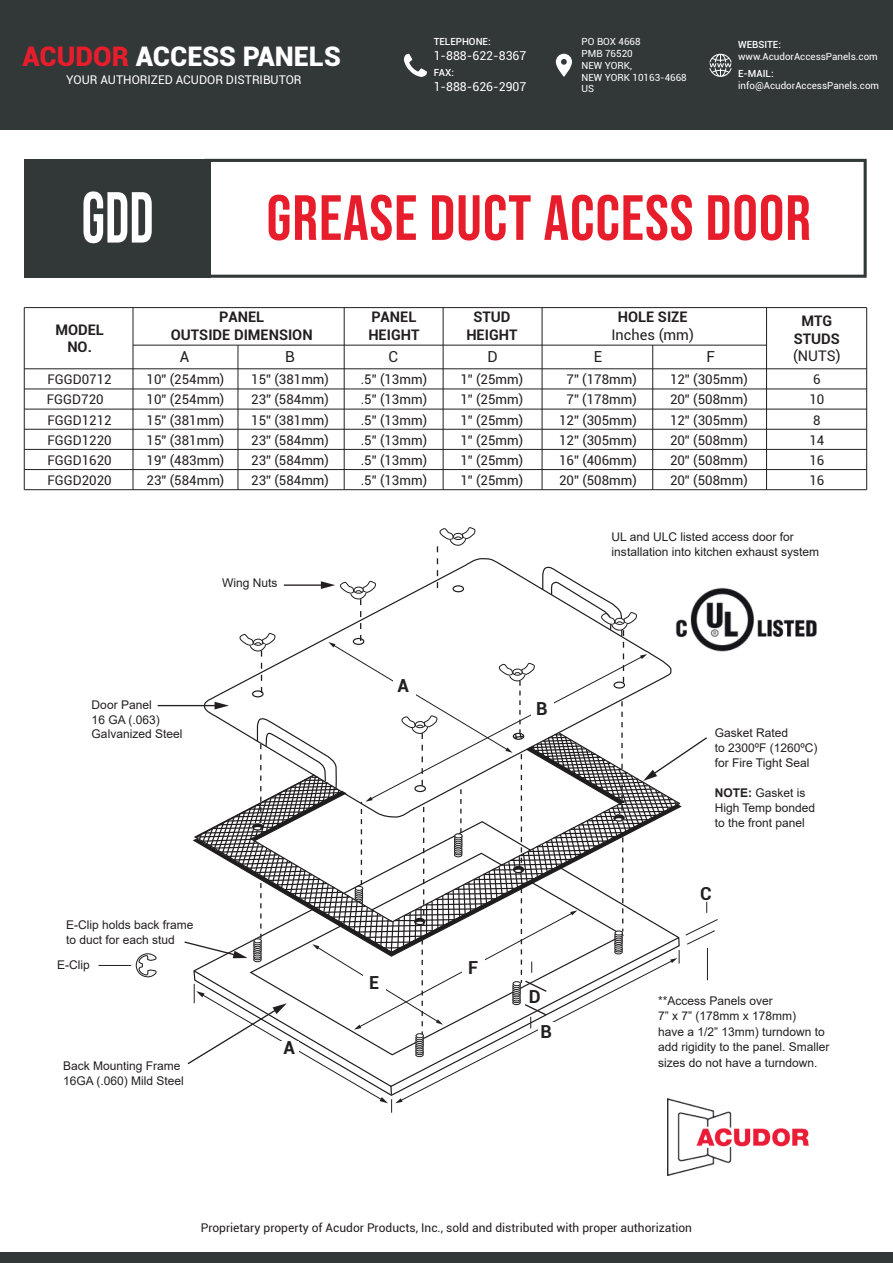
<style>
.page{position:relative;width:893px;height:1263px;background:#fff}
.page>*{position:absolute;margin:0;border:0;box-sizing:border-box;transform-origin:0 0}
.t1{font:72px "Bebas Neue";color:#fff;scale:.83 1}
.t2{font:63.75px "Bebas Neue";letter-spacing:.015em;color:#e81d2c}
.t3{font:900 27px "Roboto";color:#fff}
.t4{font:700 18px "Roboto";color:#231f20}
.t5{font:15.15px "Roboto";color:#231f20}
.t6{font:700 14.55px/17.5px "Roboto";color:#231f20;text-align:center}
.t7{font:14.55px "Roboto";color:#231f20}
.t8{font:13.35px/20.2px "Roboto";color:#231f20;text-align:justify}
.t9{font:12.3px "Roboto";color:#fff}
.t10{font:12px/14.4px "Arial";color:#231f20}
.t11{font:12px "Roboto";color:#231f20}
.t12{font:12px "Roboto";color:#fff}
.t13{font:9.9px/11.9px "Roboto";color:#fff}
.t14{font:500 9.9px "Roboto";color:#fff}
.s1{color:#e81d2c}
.s2{font-weight:700}
</style>
<div class="page">
<div style="left:0;top:0;width:893px;height:130px;background:#323738"></div>
<div style="left:0;top:1252px;width:893px;height:11px;background:#323738"></div>
<div style="left:24px;top:159px;width:187px;height:119px;background:#323738"></div>
<svg style="left:211px;top:159px;width:656px;height:119px"></svg>
<svg style="left:556px;top:54px;width:16px;height:23px"></svg>
<svg style="left:404px;top:54px;width:23px;height:23px"></svg>
<svg style="left:709px;top:53px;width:23px;height:24px"></svg>
<img style="left:668px;top:1111px;width:141px;height:65px">
<img style="left:719px;top:587px;width:98px;height:65px">
<hr style="left:24px;top:307px;width:843px;height:1px;background:#231f20">
<hr style="left:24px;top:308px;width:1px;height:182px;background:#231f20">
<hr style="left:24px;top:368px;width:843px;height:1px;background:#231f20">
<hr style="left:24px;top:388px;width:843px;height:1px;background:#231f20">
<hr style="left:24px;top:409px;width:843px;height:1px;background:#231f20">
<hr style="left:24px;top:429px;width:843px;height:1px;background:#231f20">
<hr style="left:24px;top:449px;width:843px;height:1px;background:#231f20">
<hr style="left:24px;top:469px;width:843px;height:1px;background:#231f20">
<hr style="left:24px;top:489px;width:843px;height:1px;background:#231f20">
<hr style="left:133px;top:345px;width:633px;height:1px;background:#231f20">
<hr style="left:133px;top:308px;width:1px;height:182px;background:#231f20">
<hr style="left:344px;top:308px;width:1px;height:182px;background:#231f20">
<hr style="left:237px;top:345px;width:1px;height:145px;background:#231f20">
<hr style="left:443px;top:308px;width:1px;height:182px;background:#231f20">
<hr style="left:542px;top:308px;width:1px;height:182px;background:#231f20">
<hr style="left:766px;top:308px;width:1px;height:182px;background:#231f20">
<hr style="left:866px;top:308px;width:1px;height:182px;background:#231f20">
<hr style="left:652px;top:345px;width:1px;height:145px;background:#231f20">
<svg style="left:136px;top:953px;width:21px;height:24px"></svg>
<hr style="left:98px;top:965px;width:33px;height:1px;background:#231f20">
<hr style="left:158px;top:705px;width:59px;height:1px;background:#231f20">
<svg style="left:183px;top:527px;width:536px;height:586px"></svg>
<h3 class="t3" style="left:23px;top:37px;width:320px"><span class="s1">ACUDOR</span> ACCESS PANELS</h3>
<p class="t12" style="left:66px;top:71px;width:237px">YOUR AUTHORIZED ACUDOR DISTRIBUTOR</p>
<p class="t14" style="left:434px;top:35px;width:59px">TELEPHONE:</p>
<p class="t9" style="left:434px;top:47px;width:94px">1-888-622-8367</p>
<p class="t14" style="left:434px;top:66px;width:22px">FAX:</p>
<p class="t9" style="left:434px;top:78px;width:94px">1-888-626-2907</p>
<p class="t13" style="left:582px;top:35px;width:107px">PO BOX 4668<br>PMB 76520<br>NEW YORK,<br>NEW YORK 10163-4668<br>US</p>
<p class="t14" style="left:738px;top:38px;width:44px">WEBSITE:</p>
<p class="t13" style="left:738px;top:50px;width:141px">www.AcudorAccessPanels.com</p>
<p class="t14" style="left:738px;top:67px;width:37px">E-MAIL:</p>
<p class="t13" style="left:738px;top:79px;width:143px">info@AcudorAccessPanels.com</p>
<h1 class="t1" style="left:82px;top:177px;width:88px">GDD</h1>
<h2 class="t2" style="left:266px;top:182px;width:546px">GREASE DUCT ACCESS DOOR</h2>
<p class="t6" style="left:55px;top:320px;width:50px">MODEL<br>NO.</p>
<p class="t6" style="left:171px;top:308px;width:143px">PANEL<br>OUTSIDE DIMENSION</p>
<p class="t6" style="left:368px;top:308px;width:53px;text-align:left">PANEL<br>HEIGHT</p>
<p class="t6" style="left:466px;top:308px;width:53px">STUD<br>HEIGHT</p>
<p class="t6" style="left:618px;top:308px;width:71px">HOLE SIZE</p>
<p class="t7" style="left:611px;top:324px;width:84px">Inches (mm)</p>
<p class="t5" style="left:180px;top:346px;width:11px">A</p>
<p class="t5" style="left:285px;top:346px;width:11px">B</p>
<p class="t5" style="left:388px;top:346px;width:11px">C</p>
<p class="t5" style="left:488px;top:346px;width:12px">D</p>
<p class="t5" style="left:594px;top:346px;width:10px">E</p>
<p class="t5" style="left:707px;top:346px;width:10px">F</p>
<p class="t6" style="left:794px;top:312px;width:48px">MTG<br>STUDS</p>
<p class="t7" style="left:793px;top:346px;width:49px">(NUTS)</p>
<p class="t8" style="left:47px;top:369px;width:66px;text-align:left">FGGD0712<br>FGGD720<br>FGGD1212<br>FGGD1220<br>FGGD1620<br>FGGD2020</p>
<p class="t8" style="left:147px;top:369px;width:79px">10” (254mm)<br>10” (254mm)<br>15” (381mm)<br>15” (381mm)<br>19” (483mm)<br>23” (584mm)</p>
<p class="t8" style="left:251px;top:369px;width:79px">15” (381mm)<br>23” (584mm)<br>15” (381mm)<br>23” (584mm)<br>23” (584mm)<br>23” (584mm)</p>
<p class="t8" style="left:361px;top:369px;width:68px">.5” (13mm) .5” (13mm) .5” (13mm) .5” (13mm) .5” (13mm) .5” (13mm)</p>
<p class="t8" style="left:460px;top:369px;width:64px">1” (25mm)<br>1” (25mm)<br>1” (25mm)<br>1” (25mm)<br>1” (25mm)<br>1” (25mm)</p>
<p class="t8" style="left:559px;top:369px;width:79px;text-align:center">7” (178mm)<br>7” (178mm)<br>12” (305mm)<br>12” (305mm)<br>16” (406mm)<br>20” (508mm)</p>
<p class="t8" style="left:670px;top:369px;width:79px">12” (305mm)<br>20” (508mm)<br>12” (305mm)<br>20” (508mm)<br>20” (508mm)<br>20” (508mm)</p>
<p class="t8" style="left:809px;top:369px;width:16px;text-align:left">6<br>10<br>8<br>14<br>16<br>16</p>
<p class="t10" style="left:222px;top:576px;width:57px">Wing Nuts</p>
<p class="t10" style="left:92px;top:698px;width:92px">Door Panel<br>16 GA (.063)<br>Galvanized Steel</p>
<p class="t10" style="left:66px;top:917px;width:129px">E-Clip holds back frame to duct for each stud</p>
<p class="t10" style="left:57px;top:957px;width:34px">E-Clip</p>
<p class="t10" style="left:63px;top:1059px;width:122px">Back Mounting Frame<br>16GA (.060) Mild Steel</p>
<h3 class="t4" style="left:283px;top:1035px;width:13px">A</h3>
<h3 class="t4" style="left:398px;top:673px;width:13px">A</h3>
<h3 class="t4" style="left:536px;top:695px;width:13px">B</h3>
<h3 class="t4" style="left:369px;top:970px;width:12px">E</h3>
<h3 class="t4" style="left:468px;top:955px;width:12px">F</h3>
<h3 class="t4" style="left:529px;top:984px;width:13px">D</h3>
<h3 class="t4" style="left:540px;top:1018px;width:13px">B</h3>
<p class="t10" style="left:612px;top:530px;width:209px">UL and ULC listed access door for installation into kitchen exhaust system</p>
<p class="t10" style="left:715px;top:725px;width:104px;line-height:15px">Gasket Rated<br>to 2300ºF (1260ºC) for Fire Tight Seal</p>
<p class="t10" style="left:715px;top:785px;width:102px;line-height:15px"><span class="s2">NOTE:</span> Gasket is<br>High Temp bonded to the front panel</p>
<h3 class="t4" style="left:700px;top:880px;width:13px">C</h3>
<p class="t10" style="left:658px;top:992px;width:173px;line-height:15.5px">**Access Panels over<br>7” x 7” (178mm x 178mm)<br>have a 1/2” 13mm) turndown to add rigidity to the panel. Smaller sizes do not have a turndown.</p>
<p class="t11" style="left:201px;top:1219px;width:493px">Proprietary property of Acudor Products, Inc., sold and distributed with proper authorization</p>
</div>
